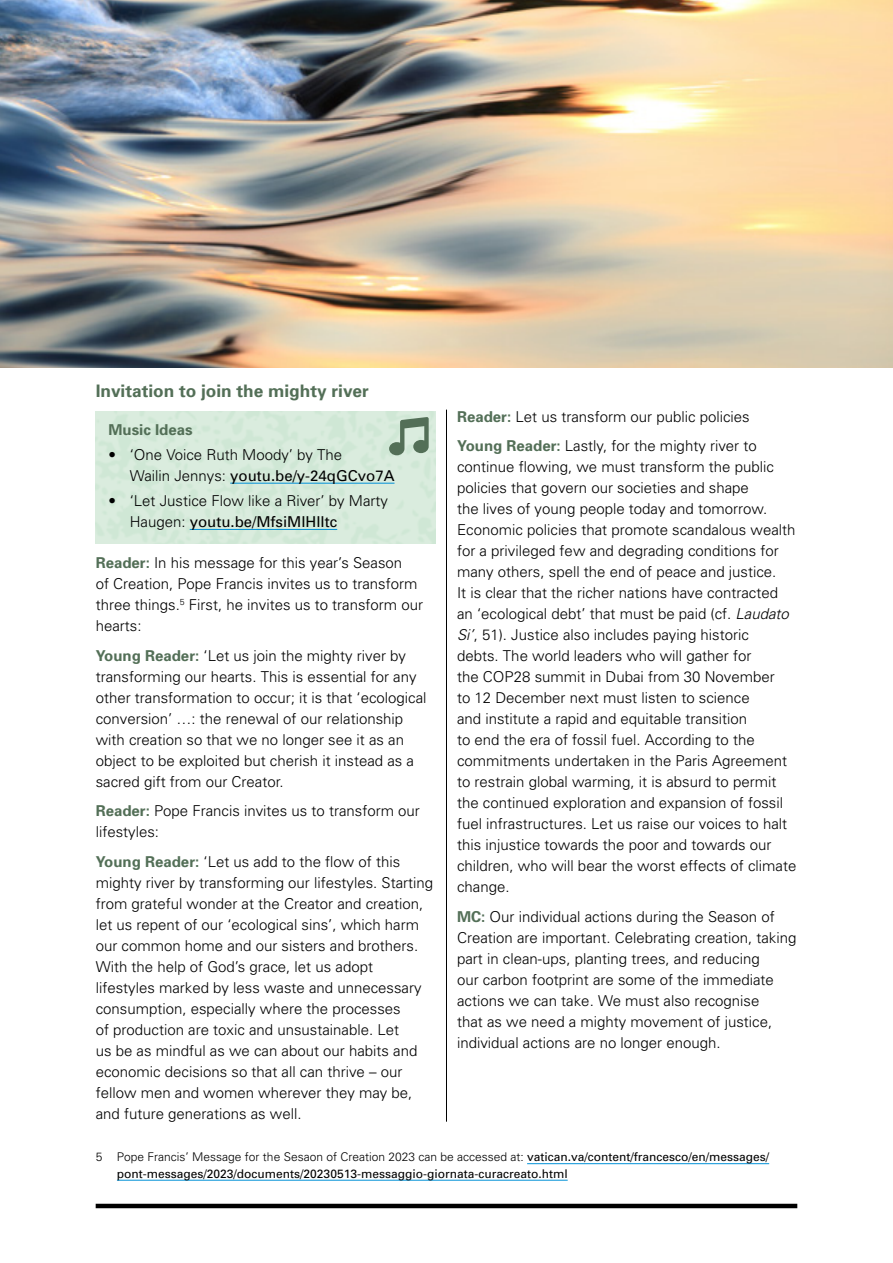
<style>
.page{position:relative;width:893px;height:1263px;background:#fff}
.page>*{position:absolute;margin:0;border:0;box-sizing:border-box;transform-origin:0 0}
.t1{font:700 17.25px "Univers";color:#536f57}
.t2{font:300 15px/21px "Univers";color:#000}
.t3{font:700 15px "Univers";color:#536f57}
.t4{font:12px/16.5px "Univers";color:#000}
.s1{font-weight:700;color:#536f57}
.s2{font-style:italic}
.s3{font-weight:400}
.s4{font-weight:300}
</style>
<div class="page">
<hr style="left:96px;top:1204px;width:701px;height:4px;background:#000">
<hr style="left:527px;top:1163px;width:242px;height:1px;background:#0090d7">
<hr style="left:117px;top:1180px;width:451px;height:1px;background:#0090d7">
<hr style="left:446px;top:410px;width:1px;height:712px;background:#000">
<hr style="left:230px;top:483px;width:164px;height:1px;background:#0090d7">
<hr style="left:190px;top:529px;width:147px;height:1px;background:#0090d7">
<svg style="left:389px;top:417px;width:40px;height:38px;background:#99b09d"></svg>
<img style="left:0;top:0;width:893px;height:368px">
<p class="t1" style="left:96px;top:380px;width:275px">Invitation to join the mighty river</p>
<p class="t2" style="left:457px;top:401px;width:301px;line-height:29.5px"><span class="s1">Reader:</span> Let us transform our public policies<br><span class="s1">Young Reader:</span> Lastly, for the mighty river to</p>
<p class="t2" style="left:457px;top:456px;width:341px">continue flowing, we must transform the public policies that govern our societies and shape<br>the lives of young people today and tomorrow.<br>Economic policies that promote scandalous wealth for a privileged few and degrading conditions for many others, spell the end of peace and justice.<br>It is clear that the richer nations have contracted an ‘ecological debt’ that must be paid (cf. <span class="s2">Laudato Si’</span>, 51). Justice also includes paying historic<br>debts. The world leaders who will gather for<br>the COP28 summit in Dubai from 30 November<br>to 12 December next must listen to science<br>and institute a rapid and equitable transition<br>to end the era of fossil fuel. According to the commitments undertaken in the Paris Agreement to restrain global warming, it is absurd to permit the continued exploration and expansion of fossil fuel infrastructures. Let us raise our voices to halt this injustice towards the poor and towards our children, who will bear the worst effects of climate change.</p>
<p class="t2" style="left:457px;top:906px;width:341px"><span class="s1">MC:</span> Our individual actions during the Season of Creation are important. Celebrating creation, taking part in clean-ups, planting trees, and reducing<br>our carbon footprint are some of the immediate actions we can take. We must also recognise<br>that as we need a mighty movement of justice, individual actions are no longer enough.</p>
<p class="t3" style="left:108px;top:420px;width:86px">Music Ideas</p>
<p class="t2" style="left:130px;top:444px;width:266px;text-indent:-21px">• ‘One Voice Ruth Moody’ by The<br>Wailin Jennys: <span class="s3">youtu.be/y-24qGCvo7A</span></p>
<p class="t2" style="left:130px;top:490px;width:260px;text-indent:-21px">• ‘Let Justice Flow like a River’ by Marty<br>Haugen: <span class="s3">youtu.be/MfsiMIHIItc</span></p>
<p class="t2" style="left:96px;top:552px;width:329px"><span class="s1">Reader:</span> In his message for this year’s Season<br>of Creation, Pope Francis invites us to transform three things.<sup>5</sup> First, he invites us to transform our hearts:</p>
<p class="t2" style="left:96px;top:644px;width:332px"><span class="s1">Young Reader:</span> ‘Let us join the mighty river by transforming our hearts. This is essential for any other transformation to occur; it is that ‘ecological conversion’ …: the renewal of our relationship with creation so that we no longer see it as an object to be exploited but cherish it instead as a sacred gift from our Creator.</p>
<p class="t2" style="left:96px;top:800px;width:326px"><span class="s1">Reader:</span> Pope Francis invites us to transform our lifestyles:</p>
<p class="t2" style="left:96px;top:850px;width:339px"><span class="s1">Young Reader:</span> ‘Let us add to the flow of this mighty river by transforming our lifestyles. Starting from grateful wonder at the Creator and creation, let us repent of our ‘ecological sins’, which harm our common home and our sisters and brothers.<br>With the help of God’s grace, let us adopt lifestyles marked by less waste and unnecessary consumption, especially where the processes<br>of production are toxic and unsustainable. Let<br>us be as mindful as we can about our habits and economic decisions so that all can thrive – our fellow men and women wherever they may be, and future generations as well.</p>
<p class="t4" style="left:117px;top:1149px;width:654px;text-indent:-21px"><span class="s4">5 Pope Francis’ Message for the Sesaon of Creation 2023 can be accessed at:</span> vatican.va/content/francesco/en/messages/ pont-messages/2023/documents/20230513-messaggio-giornata-curacreato.html</p>
</div>
